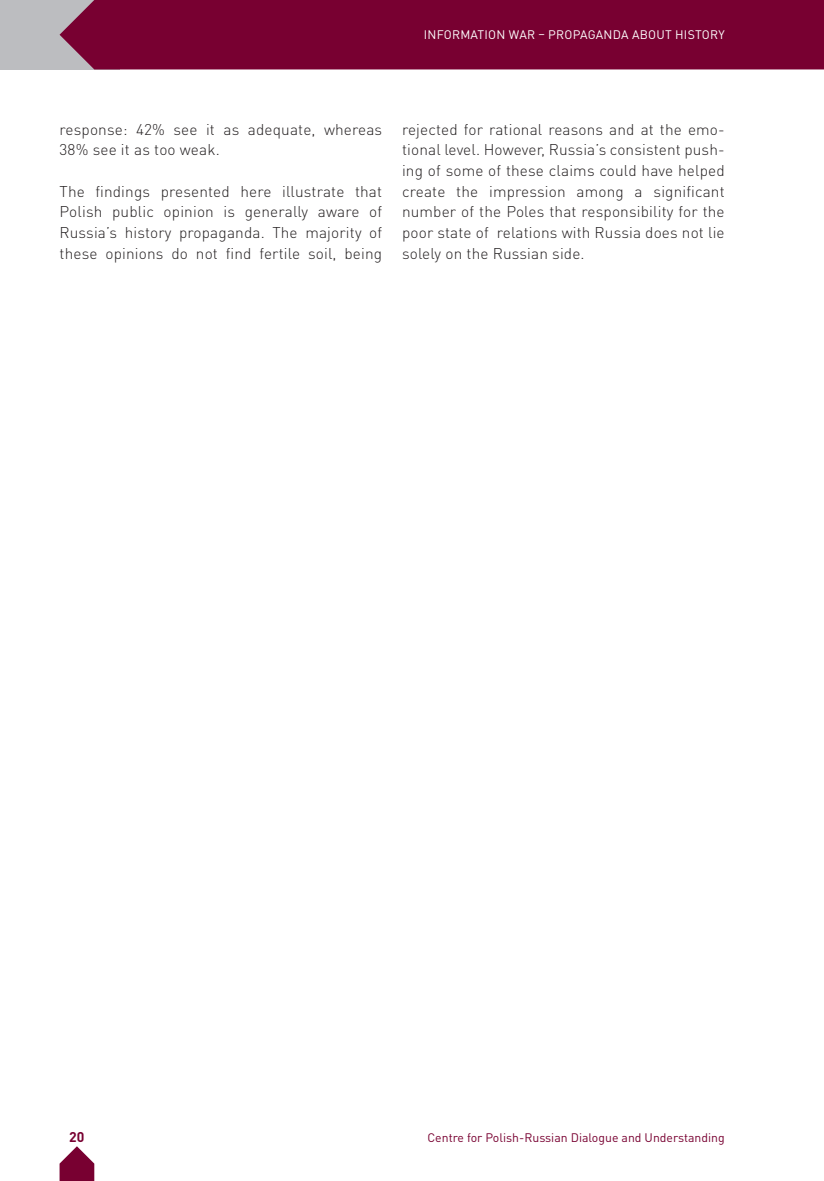
<style>
.page{position:relative;width:824px;height:1181px;background:#fff}
.page>*{position:absolute;margin:0;border:0;box-sizing:border-box;transform-origin:0 0}
.t1{font:300 15.4px/20.7px "DIN Pro";letter-spacing:.01em;color:#231f20;text-align:justify}
.t2{font:700 14px "DIN Pro";color:#780031}
.t3{font:12.25px "DIN Pro";color:#780031}
.t4{font:12.25px "DIN Pro";letter-spacing:.02em;color:#fff}
</style>
<div class="page">
<svg style="left:60px;top:1146px;width:34px;height:35px"></svg>
<div style="left:0;top:0;width:119px;height:69px;background:#bcbdc0"></div>
<div style="left:60px;top:0;width:763px;height:69px;background:#780031"></div>
<p class="t4" style="left:424px;top:27px;width:302px">INFORMATION WAR – PROPAGANDA ABOUT HISTORY</p>
<p class="t1" style="left:60px;top:118px;width:324px">response: 42% see it as adequate, whereas<br>38% see it as too weak.</p>
<p class="t1" style="left:60px;top:180px;width:324px">The findings presented here illustrate that Polish public opinion is generally aware of Russia’s history propaganda. The majority of these opinions do not find fertile soil, being</p>
<p class="t1" style="left:402px;top:118px;width:324px">rejected for rational reasons and at the emo&shy;tional level. However, Russia’s consistent push&shy;ing of some of these claims could have helped create the impression among a significant number of the Poles that responsibility for the poor state of relations with Russia does not lie solely on the Russian side.</p>
<p class="t2" style="left:69px;top:1127px;width:17px">20</p>
<p class="t3" style="left:427px;top:1129px;width:299px">Centre for Polish-Russian Dialogue and Understanding</p>
</div>
